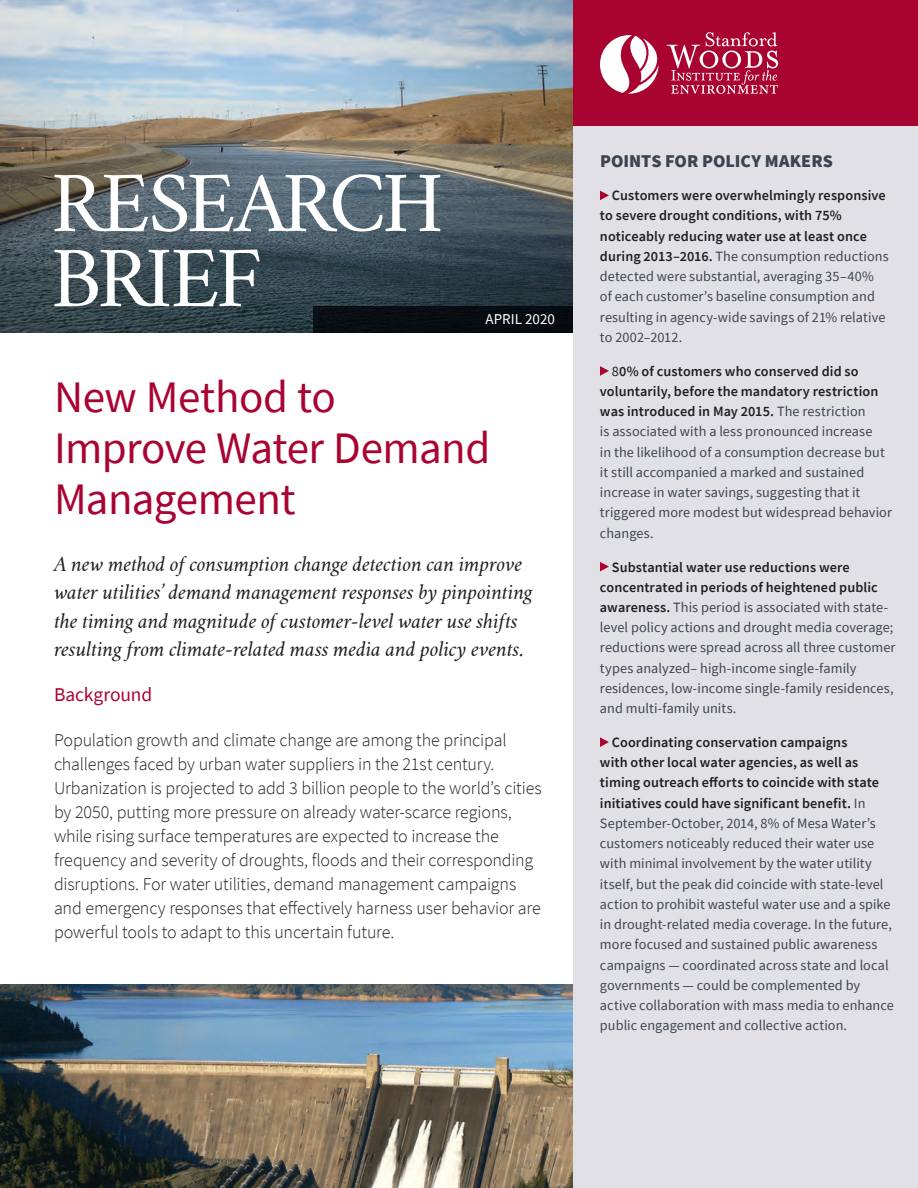
<style>
.page{position:relative;width:918px;height:1188px;background:#fff}
.page>*{position:absolute;margin:0;border:0;box-sizing:border-box;transform-origin:0 0}
.t1{font:75px/75px "Crimson Text";letter-spacing:-.055em;color:#fff}
.t2{font:45px/51px "Source Sans Pro";letter-spacing:-.015em;color:#a90332}
.t3{font:italic 19.5px/28.5px "Crimson Text";letter-spacing:-.01em;color:#231f20}
.t4{font:19.5px "Source Sans Pro";letter-spacing:-.005em;color:#a90332}
.t5{font:300 18px/24px "Source Sans Pro";letter-spacing:-.01em;color:#231f20}
.t6{font:900 18px "Source Sans Pro";color:#3e444f}
.t7{font:15px "Source Sans Pro";color:#fff}
.t8{font:14.25px/20.2px "Source Sans Pro";letter-spacing:.005em;color:#3e444f}
.s1{font-weight:600;color:#231f20}
.s2{color:#231f20}
</style>
<div class="page">
<img style="left:0;top:0;width:573px;height:333px">
<div style="left:573px;top:0;width:345px;height:126px;background:#a90332"></div>
<div style="left:573px;top:126px;width:345px;height:1062px;background:#e1e1e5"></div>
<svg style="left:600px;top:191px;width:9px;height:9px"></svg>
<svg style="left:600px;top:366px;width:9px;height:10px"></svg>
<svg style="left:600px;top:562px;width:9px;height:10px"></svg>
<svg style="left:600px;top:737px;width:9px;height:10px"></svg>
<img style="left:0;top:985px;width:573px;height:203px">
<div style="left:314px;top:306px;width:259px;height:27px;background:#080d11"></div>
<svg style="left:600px;top:32px;width:179px;height:62px"></svg>
<h1 class="t1" style="left:51px;top:167px;width:394px">RESEARCH<br>BRIEF</h1>
<p class="t7" style="left:485px;top:310px;width:71px">APRIL 2020</p>
<h2 class="t2" style="left:54px;top:371px;width:438px">New Method to<br>Improve Water Demand<br>Management</h2>
<p class="t3" style="left:54px;top:550px;width:480px">A new method of consumption change detection can improve water utilities’ demand management responses by pinpointing the timing and magnitude of customer-level water use shifts resulting from climate-related mass media and policy events.</p>
<h3 class="t4" style="left:54px;top:682px;width:100px">Background</h3>
<p class="t5" style="left:54px;top:728px;width:489px">Population growth and climate change are among the principal challenges faced by urban water suppliers in the 21st century.<br>Urbanization is projected to add 3 billion people to the world’s cities by 2050, putting more pressure on already water-scarce regions, while rising surface temperatures are expected to increase the frequency and severity of droughts, floods and their corresponding disruptions. For water utilities, demand management campaigns and emergency responses that effectively harness user behavior are powerful tools to adapt to this uncertain future.</p>
<p class="t6" style="left:600px;top:148px;width:234px">POINTS FOR POLICY MAKERS</p>
<p class="t8" style="left:600px;top:185px;width:290px;text-indent:12px"><span class="s1">Customers were overwhelmingly responsive to severe drought conditions, with 75% noticeably reducing water use at least once during 2013–2016.</span> The consumption reductions detected were substantial, averaging 35–40% of each customer’s baseline consumption and resulting in agency-wide savings of 21% relative to 2002–2012.</p>
<p class="t8" style="left:600px;top:361px;width:294px;text-indent:12px"><span class="s2">8</span><span class="s1">0% of customers who conserved did so voluntarily, before the mandatory restriction was introduced in May 2015.</span> The restriction<br>is associated with a less pronounced increase<br>in the likelihood of a consumption decrease but it still accompanied a marked and sustained increase in water savings, suggesting that it triggered more modest but widespread behavior changes.</p>
<p class="t8" style="left:600px;top:557px;width:297px;text-indent:12px"><span class="s1">Substantial water use reductions were concentrated in periods of heightened public awareness.</span> This period is associated with state&shy;level policy actions and drought media coverage; reductions were spread across all three customer types analyzed– high-income single-family residences, low-income single-family residences, and multi-family units.</p>
<p class="t8" style="left:600px;top:732px;width:296px;text-indent:12px"><span class="s1">Coordinating conservation campaigns<br>with other local water agencies, as well as timing outreach efforts to coincide with state initiatives could have significant benefit.</span> In September-October, 2014, 8% of Mesa Water’s customers noticeably reduced their water use with minimal involvement by the water utility itself, but the peak did coincide with state-level action to prohibit wasteful water use and a spike in drought-related media coverage. In the future, more focused and sustained public awareness campaigns — coordinated across state and local governments — could be complemented by active collaboration with mass media to enhance public engagement and collective action.</p>
</div>
